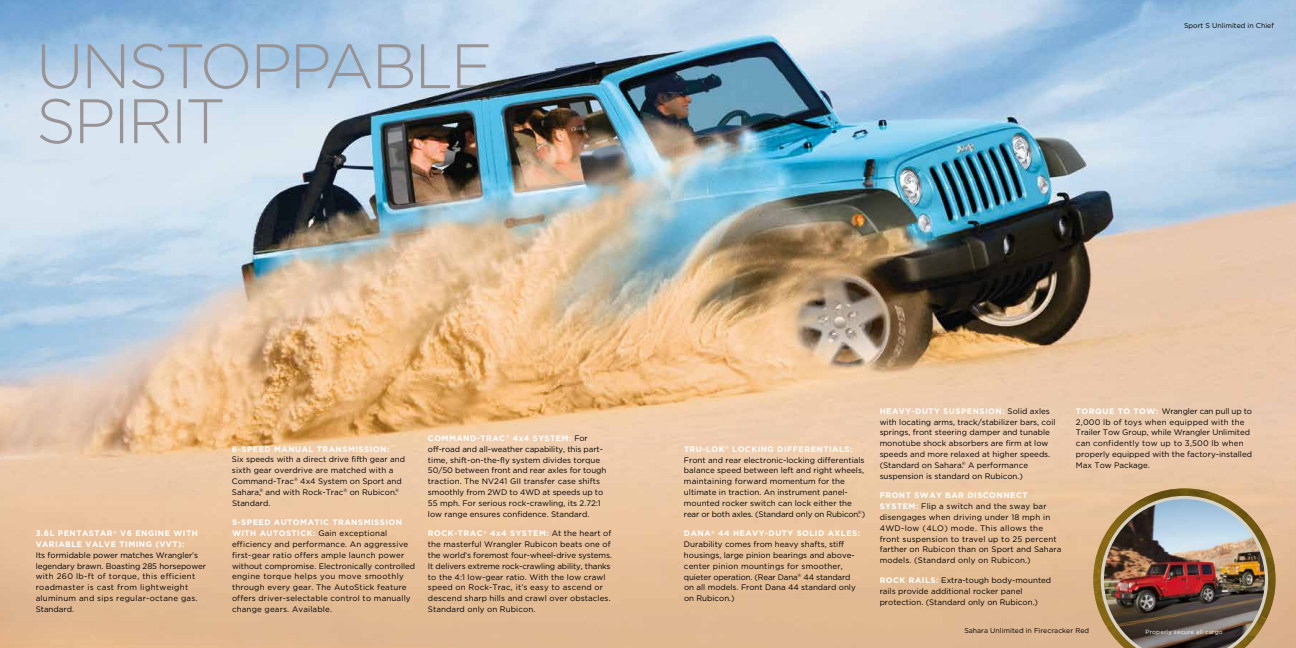
<style>
.page{position:relative;width:1296px;height:648px;background:#fff}
.page>*{position:absolute;margin:0;border:0;box-sizing:border-box;transform-origin:0 0}
.t1{font:8px/10.8px "Gotham HTF";color:#000}
.t2{font:8px/10.8px "Gotham HTF";letter-spacing:.02em;color:#000}
.t3{font:8px/10.8px "Gotham HTF";letter-spacing:.03em;color:#000}
.t4{font:700 8px/10.8px "Gotham HTF";letter-spacing:.06em;color:#fff}
.t5{font:7px "Gotham HTF";color:#000}
.t6{font:6px "Gotham HTF";letter-spacing:.02em;color:#fff}
.s1{font-weight:700;color:#fff}
</style>
<div class="page">
<img style="left:0;top:0;width:1296px;height:648px">
<img style="left:1093px;top:488px;width:183px;height:160px">
<svg style="left:40px;top:99px;width:182px;height:45px;background:#c9d2dc"></svg>
<svg style="left:42px;top:44px;width:447px;height:45px;background:#b0c4d7"></svg>
<p class="t5" style="left:1184px;top:22px;width:91px">Sport S Unlimited in Chief</p>
<p class="t4" style="left:36px;top:528px;width:164px">3.6L PENTASTAR<sup>®</sup> V6 ENGINE WITH<br>VARIABLE VALVE TIMING (VVT):</p>
<p class="t3" style="left:36px;top:549px;width:172px">Its formidable power matches Wrangler’s legendary brawn. Boasting 285 horsepower with 260 lb-ft of torque, this efficient roadmaster is cast from lightweight aluminum and sips regular-octane gas.<br>Standard.</p>
<p class="t4" style="left:232px;top:443px;width:159px">6-SPEED MANUAL TRANSMISSION:</p>
<p class="t1" style="left:232px;top:454px;width:175px">Six speeds with a direct drive fifth gear and sixth gear overdrive are matched with a Command-Trac<sup>®</sup> 4x4 System on Sport and Sahara,<sup>®</sup> and with Rock-Trac<sup>®</sup> on Rubicon.<sup>® </sup>Standard.</p>
<p class="t2" style="left:232px;top:517px;width:185px"><span class="s1">5-SPEED AUTOMATIC TRANSMISSION WITH AUTOSTICK:</span> Gain exceptional efficiency and performance. An aggressive first-gear ratio offers ample launch power without compromise. Electronically controlled engine torque helps you move smoothly through every gear. The AutoStick feature offers driver-selectable control to manually change gears. Available.</p>
<p class="t1" style="left:428px;top:433px;width:180px"><span class="s1">COMMAND-TRAC</span><sup>®</sup> <span class="s1">4x4 SYSTEM:</span> For off-road and all-weather capability, this part&shy;time, shift-on-the-fly system divides torque 50/50 between front and rear axles for tough traction. The NV241 GII transfer case shifts smoothly from 2WD to 4WD at speeds up to 55 mph. For serious rock-crawling, its 2.72:1 low range ensures confidence. Standard.</p>
<p class="t1" style="left:428px;top:528px;width:185px"><span class="s1">ROCK-TRAC</span><sup>®</sup> <span class="s1">4x4 SYSTEM:</span> At the heart of the masterful Wrangler Rubicon beats one of the world’s foremost four-wheel-drive systems.<br>It delivers extreme rock-crawling ability, thanks to the 4:1 low-gear ratio. With the low crawl speed on Rock-Trac, it’s easy to ascend or descend sharp hills and crawl over obstacles.<br>Standard only on Rubicon.</p>
<p class="t1" style="left:684px;top:443px;width:183px"><span class="s1">TRU-LOK</span><sup>®</sup> <span class="s1">LOCKING DIFFERENTIALS:<br></span>Front and rear electronic-locking differentials balance speed between left and right wheels, maintaining forward momentum for the ultimate in traction. An instrument panel&shy;mounted rocker switch can lock either the rear or both axles. (Standard only on Rubicon.<sup>®</sup>)</p>
<p class="t1" style="left:684px;top:528px;width:178px"><span class="s1">DANA</span><sup>®</sup> <span class="s1">44 HEAVY-DUTY SOLID AXLES:<br></span>Durability comes from heavy shafts, stiff housings, large pinion bearings and above&shy;center pinion mountings for smoother, quieter operation. (Rear Dana<sup>®</sup> 44 standard on all models. Front Dana 44 standard only on Rubicon.)</p>
<p class="t1" style="left:880px;top:405px;width:177px"><span class="s1">HEAVY-DUTY SUSPENSION:</span> Solid axles with locating arms, track/stabilizer bars, coil springs, front steering damper and tunable monotube shock absorbers are firm at low speeds and more relaxed at higher speeds. (Standard on Sahara.<sup>®</sup> A performance suspension is standard on Rubicon.)</p>
<p class="t2" style="left:880px;top:490px;width:183px"><span class="s1">FRONT SWAY BAR DISCONNECT SYSTEM:</span> Flip a switch and the sway bar disengages when driving under 18 mph in 4WD-low (4LO) mode. This allows the front suspension to travel up to 25 percent farther on Rubicon than on Sport and Sahara models. (Standard only on Rubicon.)</p>
<p class="t1" style="left:880px;top:575px;width:173px"><span class="s1">ROCK RAILS:</span> Extra-tough body-mounted rails provide additional rocker panel protection. (Standard only on Rubicon.)</p>
<p class="t1" style="left:1076px;top:405px;width:178px"><span class="s1">TORQUE TO TOW:</span> Wrangler can pull up to 2,000 lb of toys when equipped with the Trailer Tow Group, while Wrangler Unlimited can confidently tow up to 3,500 lb when properly equipped with the factory-installed Max Tow Package.</p>
<p class="t5" style="left:964px;top:627px;width:126px">Sahara Unlimited in Firecracker Red</p>
<p class="t6" style="left:1146px;top:629px;width:79px">Properly secure all cargo</p>
</div>
